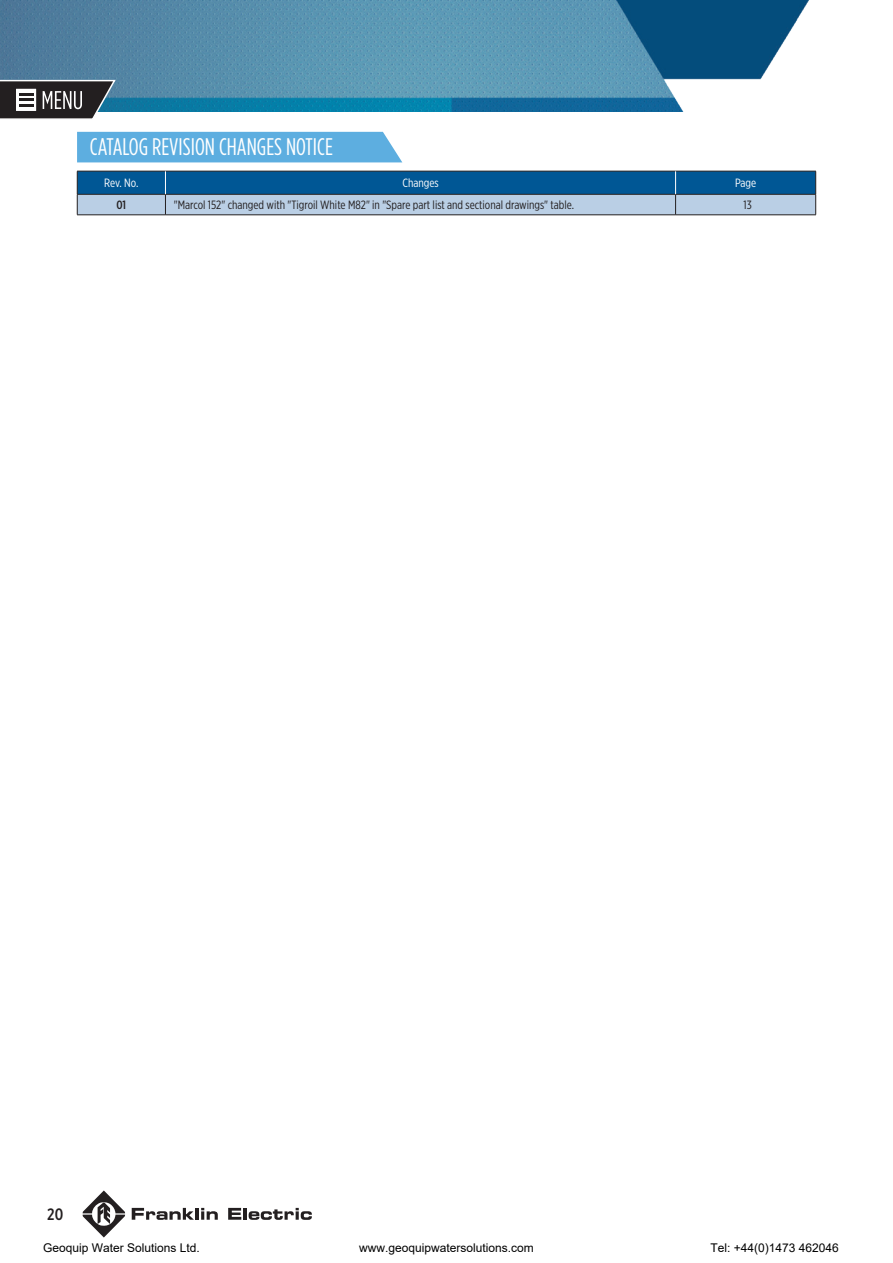
<style>
.page{position:relative;width:893px;height:1263px;background:#fff}
.page>*{position:absolute;margin:0;border:0;box-sizing:border-box;transform-origin:0 0}
.INSIDE_SECTION_TITLE__no_index{font:24px "Gotham Condensed";color:#fff}
.t1{font:500 16.5px "Gotham X Narrow";color:#231f20}
.Table_text{font:12px "Gotham X Narrow";color:#231f20}
.t2{font:12px "Arial";color:#000}
.Table_header{font:12px "Gotham X Narrow";color:#fff}
.Table_main_text{font:500 12px "Gotham X Narrow";color:#231f20}
</style>
<div class="page">
<hr style="left:77px;top:215px;width:88px;height:1px;background:#231f20">
<hr style="left:165px;top:215px;width:511px;height:1px;background:#231f20">
<hr style="left:676px;top:215px;width:140px;height:1px;background:#231f20">
<svg style="left:77px;top:171px;width:739px;height:44px;background:#5489b1"></svg>
<svg style="left:132px;top:1208px;width:62px;height:12px"></svg>
<hr style="left:195px;top:1208px;width:4px;height:12px;background:#231f20">
<svg style="left:201px;top:1208px;width:17px;height:12px"></svg>
<svg style="left:228px;top:1208px;width:84px;height:12px"></svg>
<svg style="left:83px;top:1190px;width:42px;height:47px"></svg>
<img style="left:0;top:0;width:809px;height:111px">
<div style="left:77px;top:132px;width:325px;height:30px;background:#5daee0"></div>
<svg style="left:0;top:79px;width:117px;height:40px"></svg>
<p class="INSIDE_SECTION_TITLE__no_index" style="left:90px;top:133px;width:245px">CATALOG REVISION CHANGES NOTICE</p>
<p class="Table_header" style="left:104px;top:176px;width:36px">Rev. No.</p>
<p class="Table_header" style="left:402px;top:176px;width:38px">Changes</p>
<p class="Table_header" style="left:735px;top:176px;width:23px">Page</p>
<p class="Table_main_text" style="left:117px;top:197px;width:11px">01</p>
<p class="Table_text" style="left:174px;top:197px;width:402px">"Marcol 152" changed with "Tigroil White M82" in "Spare part list and sectional drawings" table.</p>
<p class="Table_text" style="left:744px;top:197px;width:10px">13</p>
<h2 class="t1" style="left:47px;top:1205px;width:17px">20</h2>
<p class="t2" style="left:43px;top:1239px;width:158px">Geoquip Water Solutions Ltd.</p>
<p class="t2" style="left:359px;top:1239px;width:176px">www.geoquipwatersolutions.com</p>
<p class="t2" style="left:710px;top:1239px;width:130px">Tel: +44(0)1473 462046</p>
</div>
